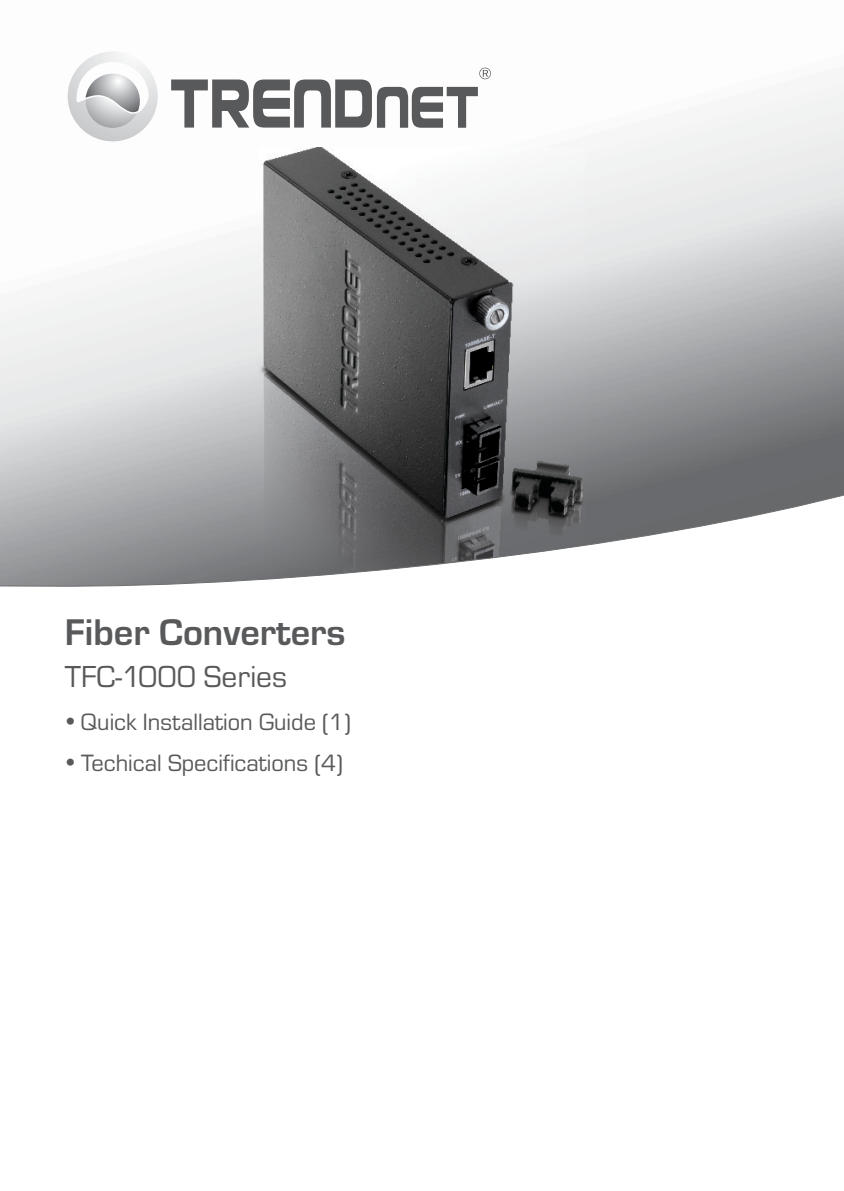
<style>
.page{position:relative;width:844px;height:1191px;background:#fff}
.page>*{position:absolute;margin:0;border:0;box-sizing:border-box;transform-origin:0 0}
.t1{font:700 38.5px "Eurostile";color:#58595b}
.t2{font:31.5px "Eurostile T";color:#58595b}
.t3{font:24.5px/40.9px "Eurostile T";color:#58595b}
</style>
<div class="page">
<svg style="left:0;top:67px;width:843px;height:520px"></svg>
<svg style="left:68px;top:52px;width:90px;height:89px"></svg>
<svg style="left:171px;top:68px;width:320px;height:60px"></svg>
<h1 class="t1" style="left:65px;top:619px;width:282px">Fiber Converters</h1>
<p class="t2" style="left:65px;top:663px;width:223px">TFC-1000 Series</p>
<p class="t3" style="left:81px;top:702px;width:271px">Quick Installation Guide (1)<br>Techical Specifications (4)</p>
</div>
